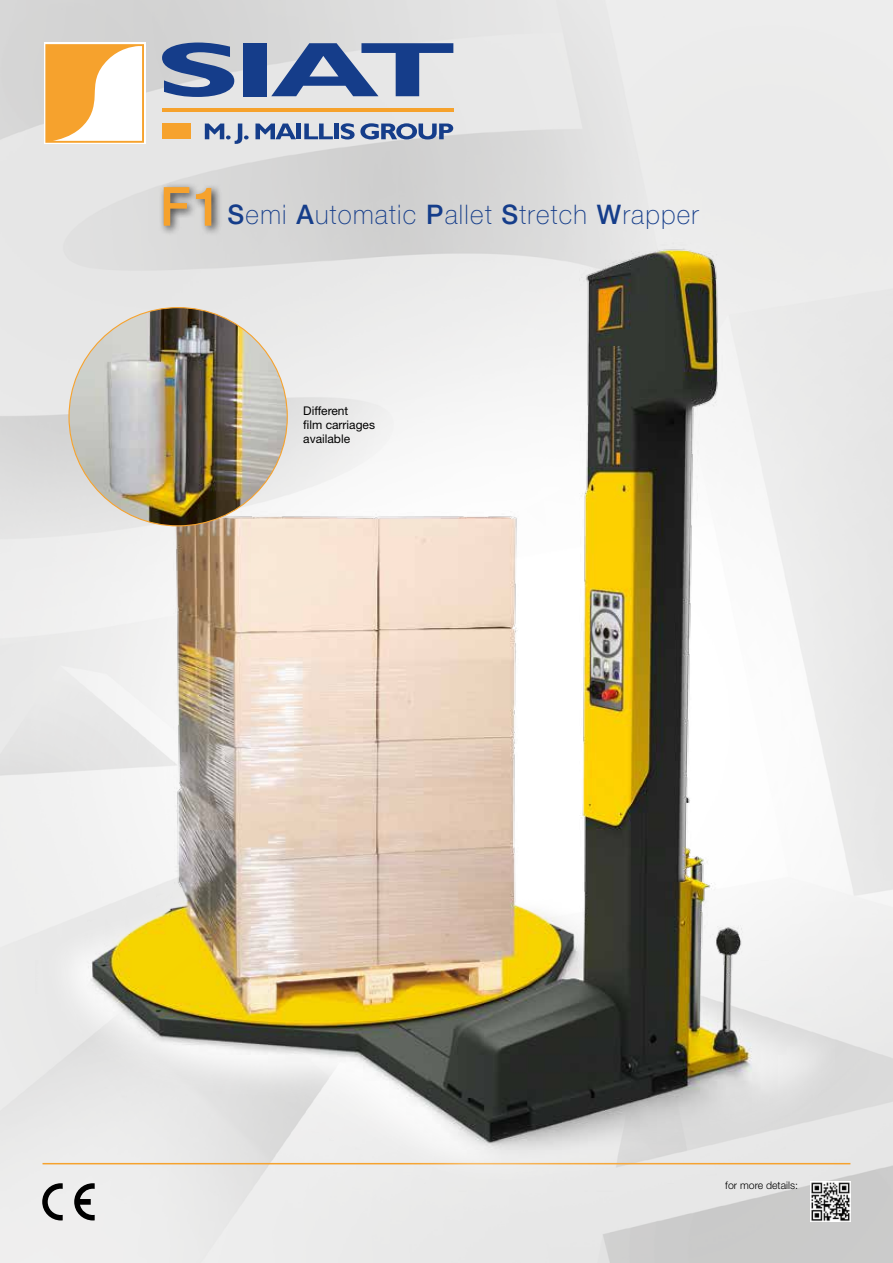
<style>
.page{position:relative;width:893px;height:1263px;background:#fff}
.page>*{position:absolute;margin:0;border:0;box-sizing:border-box;transform-origin:0 0}
.t1{font:100 27px "Helvetica Neue LT Std";letter-spacing:.05em;color:#153d8a;scale:.96 1}
.t2{font:12px/14.4px "Helvetica Neue LT Std";color:#000}
.t3{font:300 10.5px "Helvetica Neue LT Std";color:#000}
.s1{font-weight:500;font-size:54px;color:#f6a22d}
.s2{font-weight:500}
</style>
<div class="page">
<img style="left:0;top:0;width:893px;height:1263px">
<hr style="left:162px;top:108px;width:291px;height:4px;background:#f6a22d">
<svg style="left:162px;top:43px;width:72px;height:54px;background:#6078a7"></svg>
<div style="left:244px;top:43px;width:23px;height:53px;background:#153d8a"></div>
<svg style="left:271px;top:43px;width:182px;height:53px;background:#8194b9"></svg>
<svg style="left:205px;top:124px;width:44px;height:20px"></svg>
<svg style="left:255px;top:124px;width:41px;height:15px"></svg>
<hr style="left:297px;top:124px;width:4px;height:15px;background:#153d8a">
<svg style="left:304px;top:124px;width:29px;height:15px"></svg>
<hr style="left:334px;top:124px;width:4px;height:15px;background:#153d8a">
<svg style="left:341px;top:123px;width:112px;height:16px;background:#798eb6"></svg>
<div style="left:162px;top:124px;width:29px;height:15px;background:#f6a22d"></div>
<div style="left:44px;top:43px;width:102px;height:101px;background:#fff"></div>
<svg style="left:45px;top:44px;width:99px;height:99px"></svg>
<hr style="left:43px;top:1163px;width:807px;height:1px;background:#f6a22d">
<svg style="left:42px;top:1191px;width:21px;height:29px"></svg>
<svg style="left:74px;top:1191px;width:21px;height:29px"></svg>
<img style="left:810px;top:1182px;width:40px;height:39px">
<img style="left:9px;top:225px;width:825px;height:966px">
<img style="left:69px;top:308px;width:218px;height:218px;border-radius:109px">
<div style="left:158px;top:182px;width:65px;height:55px;background:#000;opacity:.75"></div>
<p class="t1" style="left:160px;top:199px;width:563px"><span class="s1">F1</span> <span class="s2">S</span>emi <span class="s2">A</span>utomatic <span class="s2">P</span>allet <span class="s2">S</span>tretch <span class="s2">W</span>rapper</p>
<p class="t2" style="left:303px;top:403px;width:73px">Different<br>film carriages available</p>
<p class="t3" style="left:725px;top:1179px;width:74px">for more details:</p>
</div>
